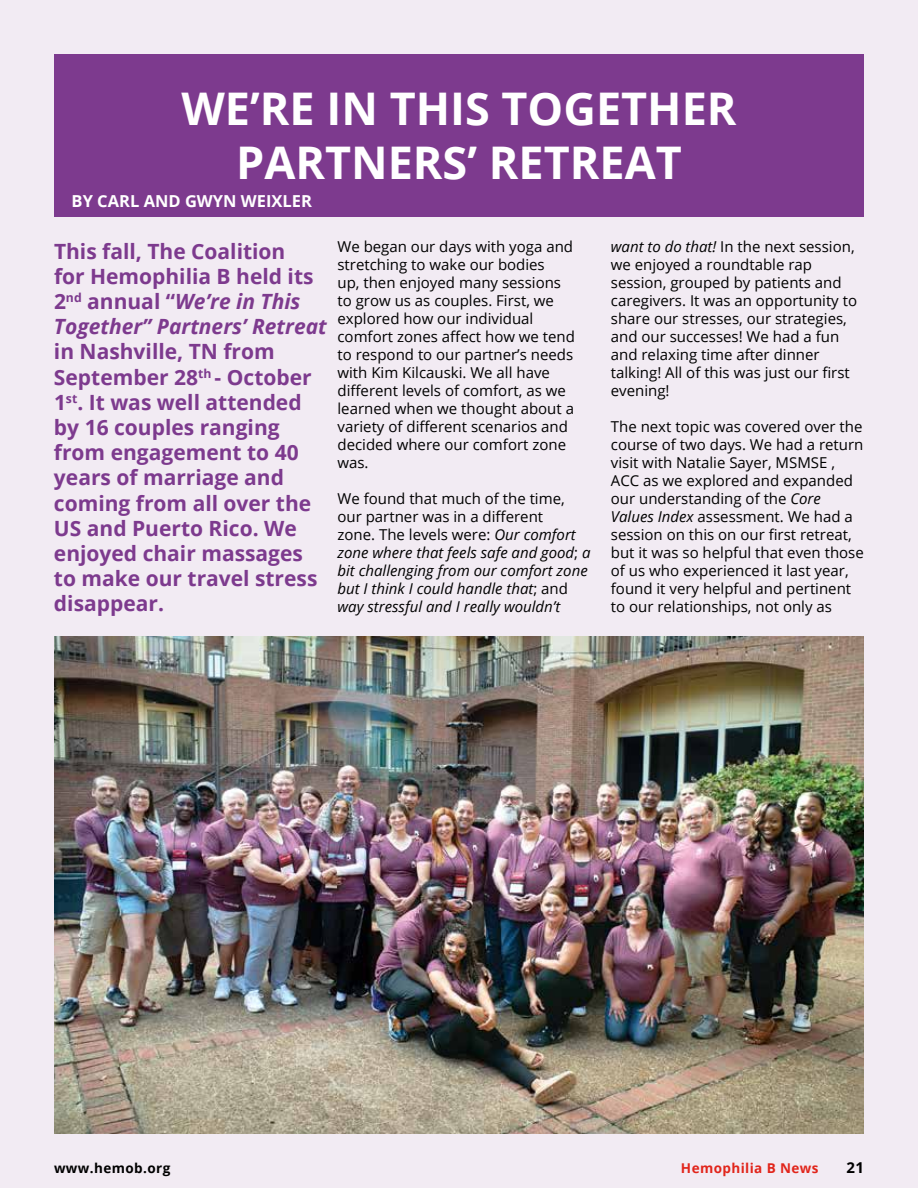
<style>
.page{position:relative;width:918px;height:1188px;background:#f2ebf3}
.page>*{position:absolute;margin:0;border:0;box-sizing:border-box;transform-origin:0 0}
.t1{font:700 45px/54px "Open Sans";color:#fff;text-align:center}
.t2{font:700 21px/25.2px "Open Sans";color:#7d3a8e}
.t3{font:700 16.5px "Open Sans";color:#fff}
.t4{font:15px/18px "Open Sans";color:#000}
.t5{font:italic 15px/18px "Open Sans";color:#000}
.t6{font:700 15px "Open Sans";color:#000}
.t7{font:700 13.5px "Open Sans";letter-spacing:.03em;color:#e1251b}
.t8{font:700 13.5px "Open Sans";letter-spacing:.03em;color:#000}
.s1{font-style:normal}
.s2{font-style:italic}
</style>
<div class="page">
<div style="left:54px;top:54px;width:810px;height:162px;background:#7d3a8e"></div>
<img style="left:54px;top:636px;width:810px;height:498px">
<h1 class="t1" style="left:181px;top:81px;width:557px">WE’RE IN THIS TOGETHER<br>PARTNERS’ RETREAT</h1>
<p class="t3" style="left:72px;top:189px;width:242px">BY CARL AND GWYN WEIXLER</p>
<p class="t4" style="left:338px;top:237px;width:239px">We began our days with yoga and stretching to wake our bodies<br>up, then enjoyed many sessions to grow us as couples. First, we explored how our individual comfort zones affect how we tend to respond to our partner’s needs with Kim Kilcauski. We all have different levels of comfort, as we learned when we thought about a variety of different scenarios and decided where our comfort zone was.</p>
<p class="t5" style="left:338px;top:489px;width:255px"><span class="s1">We found that much of the time, our partner was in a different<br>zone. The levels were:</span> Our comfort zone where that feels safe and good<span class="s1">;</span> a bit challenging from our comfort zone but I think I could handle that<span class="s1">; and </span>way stressful and I really wouldn’t</p>
<p class="t4" style="left:611px;top:237px;width:248px"><span class="s2">want to do that!</span> In the next session, we enjoyed a roundtable rap session, grouped by patients and caregivers. It was an opportunity to share our stresses, our strategies, and our successes! We had a fun and relaxing time after dinner talking! All of this was just our first evening!</p>
<p class="t4" style="left:611px;top:417px;width:255px">The next topic was covered over the course of two days. We had a return visit with Natalie Sayer, MSMSE , ACC as we explored and expanded our understanding of the <span class="s2">Core Values Index</span> assessment. We had a session on this on our first retreat, but it was so helpful that even those of us who experienced it last year, found it very helpful and pertinent to our relationships, not only as</p>
<h2 class="t2" style="left:54px;top:238px;width:274px">This fall, The Coalition<br>for Hemophilia B held its<br>2<sup>nd</sup> annual “<span class="s2">We’re in This<br>Together” Partners’ Retreat</span></h2>
<p class="t2" style="left:54px;top:339px;width:265px">in Nashville, TN from<br>September 28<sup>th</sup> - October<br>1<sup>st</sup>. It was well attended by 16 couples ranging from engagement to 40 years of marriage and coming from all over the<br>US and Puerto Rico. We enjoyed chair massages to make our travel stress disappear.</p>
<p class="t8" style="left:54px;top:1158px;width:118px">www.hemob.org</p>
<p class="t7" style="left:681px;top:1158px;width:139px">Hemophilia B News</p>
<p class="t6" style="left:846px;top:1157px;width:19px">21</p>
</div>
